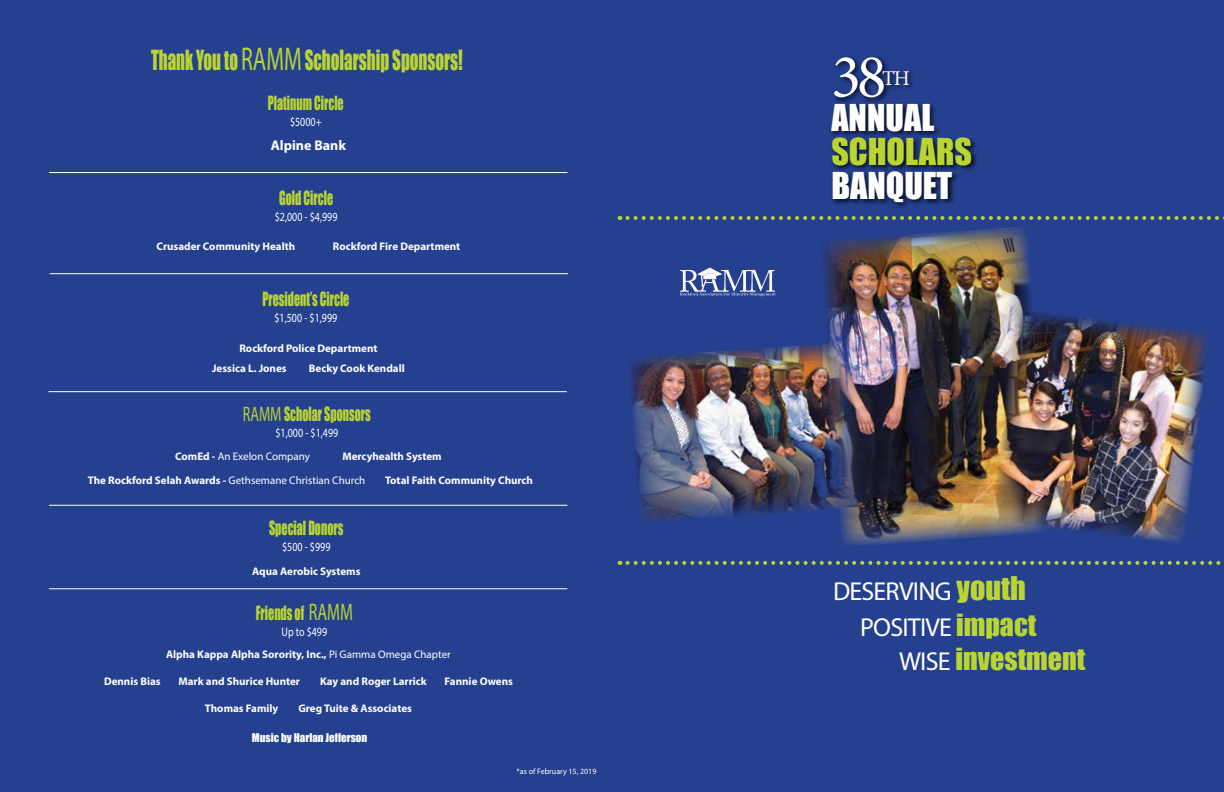
<style>
.page{position:relative;width:1224px;height:792px;background:#25408f}
.page>*{position:absolute;margin:0;border:0;box-sizing:border-box;transform-origin:0 0}
.t1{font:62px "Minion Pro";color:#fff}
.t2{font:34px "Impact";color:#fff}
.t3{font:34px "Impact";color:#bad532}
.t4{font:28px "Impact";color:#bad532}
.t5{font:26px/35.6px "Myriad Pro";letter-spacing:-.03em;color:#fff}
.t6{font:25.5px "Impact";color:#bad532;scale:.67 1}
.t7{font:21px "Minion Pro";color:#fff}
.t8{font:18px "Impact";color:#bad532;scale:.67 1}
.t9{font:700 14px "Myriad Pro";color:#fff}
.t10{font:12.5px "Myriad Pro";color:#fff;scale:.8 1}
.t11{font:700 11px/20px "Myriad Pro";color:#fff}
.t12{font:11px "Impact";color:#fff}
.t13{font:11px "Myriad Pro";color:#fff}
.t14{font:8px "Myriad Pro";color:#fff}
.s1{font-family:"Myriad Pro";font-size:33px}
.s2{font-family:"Myriad Pro";font-size:21px}
.s3{font-weight:400}
.s4{font-weight:700}
.s5{font-family:"Myriad Pro";font-size:24px}
.s6{font-family:"Impact";font-size:30px;color:#bad532}
.s7{font-family:"Impact";font-size:28px;color:#bad532}
.s8{font-family:"Myriad Pro";font-size:26px;color:#fff}
</style>
<div class="page">
<hr style="left:49px;top:172px;width:519px;height:1px;background:#fff">
<hr style="left:50px;top:273px;width:518px;height:1px;background:#fff">
<hr style="left:49px;top:391px;width:518px;height:1px;background:#fff">
<hr style="left:49px;top:505px;width:518px;height:1px;background:#fff">
<hr style="left:49px;top:589px;width:518px;height:1px;background:#fff">
<svg style="left:628px;top:561px;width:593px;height:4px"></svg>
<div style="left:829px;top:56px;width:150px;height:153px;background:#000;opacity:.75"></div>
<img style="left:680px;top:267px;width:96px;height:30px">
<svg style="left:627px;top:216px;width:597px;height:4px"></svg>
<img style="left:823px;top:227px;width:209px;height:318px">
<img style="left:990px;top:309px;width:217px;height:236px">
<img style="left:630px;top:343px;width:222px;height:180px">
<h3 class="t6" style="left:151px;top:41px;width:467px">Thank You to <span class="s1">RAMM</span> Scholarship Sponsors!</h3>
<h3 class="t8" style="left:268px;top:89px;width:115px">Platinum Circle</h3>
<p class="t10" style="left:290px;top:114px;width:41px">$5000+</p>
<p class="t9" style="left:271px;top:136px;width:77px">Alpine Bank</p>
<h3 class="t8" style="left:279px;top:184px;width:82px">Gold Circle</h3>
<p class="t10" style="left:275px;top:209px;width:80px">$2,000 - $4,999</p>
<p class="t11" style="left:157px;top:236px;width:140px">Crusader Community Health</p>
<p class="t11" style="left:333px;top:236px;width:129px">Rockford Fire Department</p>
<h3 class="t8" style="left:262px;top:285px;width:131px">President’s Circle</h3>
<p class="t10" style="left:275px;top:311px;width:80px">$1,500 - $1,999</p>
<p class="t11" style="left:212px;top:338px;width:167px;text-indent:27px">Rockford Police Department<br>Jessica L. Jones</p>
<p class="t11" style="left:309px;top:358px;width:97px">Becky Cook Kendall</p>
<h3 class="t8" style="left:243px;top:400px;width:193px"><span class="s2">RAMM</span> Scholar Sponsors</h3>
<p class="t10" style="left:276px;top:425px;width:80px">$1,000 - $1,499</p>
<p class="t11" style="left:88px;top:444px;width:355px;line-height:24px;text-indent:255px">Mercyhealth System<br>The Rockford Selah Awards - <span class="s3">Gethsemane Christian Church</span></p>
<p class="t13" style="left:175px;top:450px;width:136px"><span class="s4">ComEd -</span> An Exelon Company</p>
<p class="t11" style="left:385px;top:470px;width:149px">Total Faith Community Church</p>
<h3 class="t8" style="left:269px;top:514px;width:112px">Special Donors</h3>
<p class="t10" style="left:282px;top:539px;width:62px">$500 - $999</p>
<p class="t11" style="left:252px;top:561px;width:110px">Aqua Aerobic Systems</p>
<h3 class="t8" style="left:256px;top:599px;width:146px">Friends of <span class="s5">RAMM</span></h3>
<p class="t10" style="left:282px;top:624px;width:59px">Up to $499</p>
<p class="t11" style="left:166px;top:644px;width:286px">Alpha Kappa Alpha Sorority, Inc., <span class="s3">Pi Gamma Omega Chapter</span></p>
<p class="t11" style="left:104px;top:671px;width:58px">Dennis Bias</p>
<p class="t11" style="left:178px;top:671px;width:123px">Mark and Shurice Hunter</p>
<p class="t11" style="left:320px;top:671px;width:108px">Kay and Roger Larrick</p>
<p class="t11" style="left:445px;top:671px;width:70px">Fannie Owens</p>
<p class="t11" style="left:205px;top:698px;width:75px">Thomas Family</p>
<p class="t11" style="left:298px;top:698px;width:115px">Greg Tuite &amp; Associates</p>
<p class="t12" style="left:252px;top:729px;width:117px">Music by Harlan Jefferson</p>
<p class="t14" style="left:517px;top:766px;width:81px">*as of February 15, 2019</p>
<h1 class="t1" style="left:831px;top:35px;width:57px">38</h1>
<h3 class="t7" style="left:882px;top:64px;width:29px">TH</h3>
<h2 class="t2" style="left:831px;top:91px;width:104px">ANNUAL</h2>
<h2 class="t3" style="left:831px;top:125px;width:142px">SCHOLARS</h2>
<h2 class="t2" style="left:831px;top:159px;width:122px">BANQUET</h2>
<h3 class="t5" style="left:860px;top:573px;width:178px;text-indent:-27px">DESERVING <span class="s6">youth<br></span>POSITIVE <span class="s7">impact</span></h3>
<h3 class="t4" style="left:899px;top:637px;width:188px"><span class="s8">WISE</span> investment</h3>
</div>
